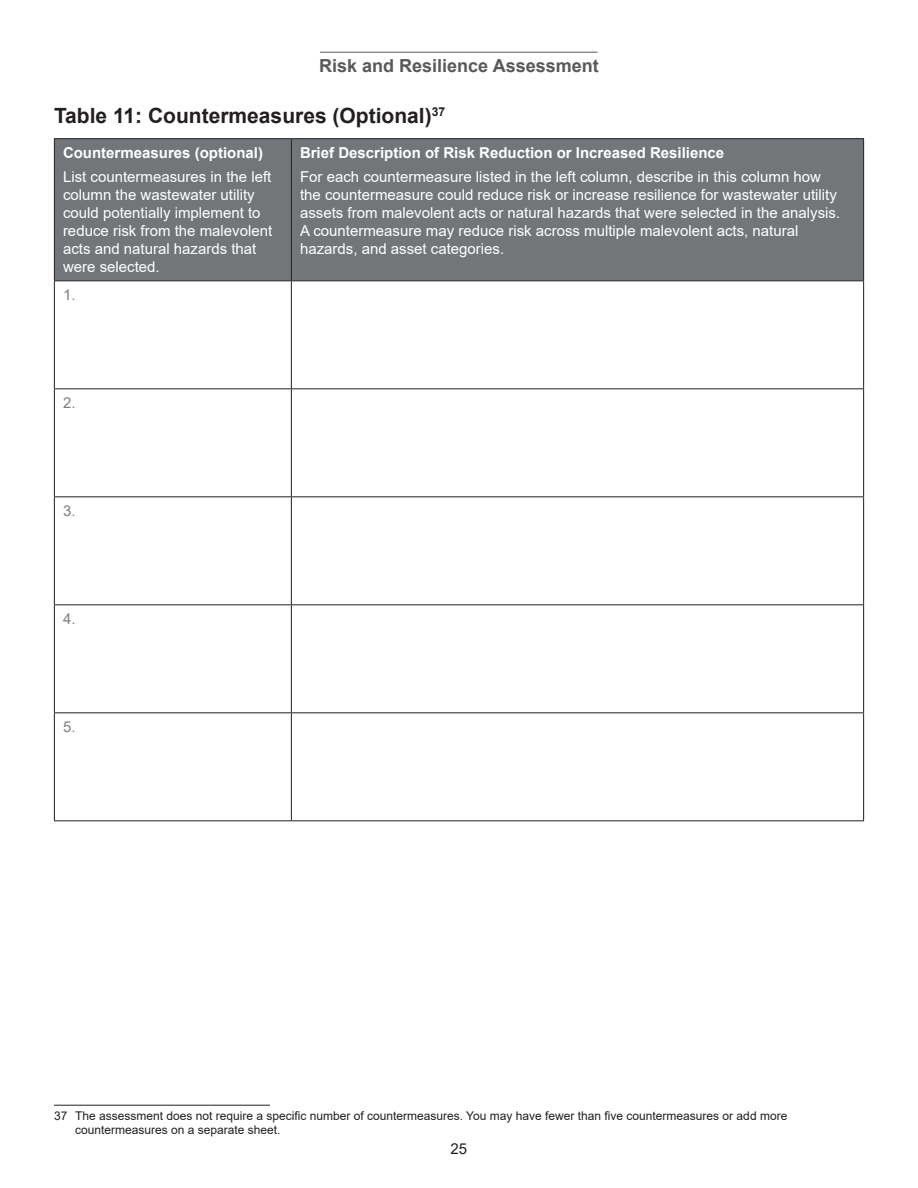
<style>
.page{position:relative;width:918px;height:1188px;background:#fff}
.page>*{position:absolute;margin:0;border:0;box-sizing:border-box;transform-origin:0 0}
.heading_1{font:700 21px "Arial";color:#231f20}
.t1{font:700 18px "Arial";color:#595959}
.t2{font:15px/18px "Arial";color:#fff}
.t3{font:700 15px "Arial";color:#fff}
.t4{font:15px "Arial";color:#808080}
.t5{font:15px "Arial";color:#221e1f}
.footnotes{font:12px/14.4px "Arial";color:#221e1f}
</style>
<div class="page">
<hr style="left:320px;top:52px;width:278px;height:1px;background:#595959">
<div style="left:55px;top:139px;width:808px;height:141px;background:#737678"></div>
<svg style="left:55px;top:281px;width:808px;height:539px"></svg>
<hr style="left:54px;top:138px;width:237px;height:1px;background:#231f20">
<hr style="left:291px;top:138px;width:573px;height:1px;background:#231f20">
<hr style="left:54px;top:280px;width:237px;height:1px;background:#231f20">
<hr style="left:291px;top:280px;width:573px;height:1px;background:#231f20">
<hr style="left:54px;top:388px;width:237px;height:1px;background:#231f20">
<hr style="left:291px;top:388px;width:573px;height:1px;background:#231f20">
<hr style="left:54px;top:496px;width:237px;height:1px;background:#231f20">
<hr style="left:291px;top:496px;width:573px;height:1px;background:#231f20">
<hr style="left:54px;top:604px;width:237px;height:1px;background:#231f20">
<hr style="left:291px;top:604px;width:573px;height:1px;background:#231f20">
<hr style="left:54px;top:712px;width:237px;height:1px;background:#231f20">
<hr style="left:291px;top:712px;width:573px;height:1px;background:#231f20">
<hr style="left:54px;top:820px;width:237px;height:1px;background:#231f20">
<hr style="left:291px;top:820px;width:573px;height:1px;background:#231f20">
<hr style="left:54px;top:139px;width:1px;height:141px;background:#231f20">
<hr style="left:54px;top:281px;width:1px;height:107px;background:#231f20">
<hr style="left:54px;top:389px;width:1px;height:107px;background:#231f20">
<hr style="left:54px;top:497px;width:1px;height:107px;background:#231f20">
<hr style="left:54px;top:605px;width:1px;height:107px;background:#231f20">
<hr style="left:54px;top:713px;width:1px;height:107px;background:#231f20">
<hr style="left:291px;top:139px;width:1px;height:141px;background:#231f20">
<hr style="left:863px;top:139px;width:1px;height:141px;background:#231f20">
<hr style="left:291px;top:281px;width:1px;height:107px;background:#231f20">
<hr style="left:863px;top:281px;width:1px;height:107px;background:#231f20">
<hr style="left:291px;top:389px;width:1px;height:107px;background:#231f20">
<hr style="left:863px;top:389px;width:1px;height:107px;background:#231f20">
<hr style="left:291px;top:497px;width:1px;height:107px;background:#231f20">
<hr style="left:863px;top:497px;width:1px;height:107px;background:#231f20">
<hr style="left:291px;top:605px;width:1px;height:107px;background:#231f20">
<hr style="left:863px;top:605px;width:1px;height:107px;background:#231f20">
<hr style="left:291px;top:713px;width:1px;height:107px;background:#231f20">
<hr style="left:863px;top:713px;width:1px;height:107px;background:#231f20">
<hr style="left:54px;top:1105px;width:216px;height:1px;background:#231f20">
<p class="t1" style="left:319px;top:53px;width:281px">Risk and Resilience Assessment</p>
<p class="heading_1" style="left:54px;top:101px;width:393px">Table 11: Countermeasures (Optional)<sup>37</sup></p>
<p class="t3" style="left:63px;top:142px;width:202px">Countermeasures (optional)</p>
<p class="t2" style="left:63px;top:168px;width:211px">List countermeasures in the left column the wastewater utility could potentially implement to reduce risk from the malevolent acts and natural hazards that were selected.</p>
<p class="t3" style="left:300px;top:142px;width:426px">Brief Description of Risk Reduction or Increased Resilience</p>
<p class="t2" style="left:300px;top:168px;width:542px">For each countermeasure listed in the left column, describe in this column how the countermeasure could reduce risk or increase resilience for wastewater utility assets from malevolent acts or natural hazards that were selected in the analysis.<br>A countermeasure may reduce risk across multiple malevolent acts, natural hazards, and asset categories.</p>
<p class="t4" style="left:63px;top:285px;width:14px">1.</p>
<p class="t4" style="left:63px;top:393px;width:14px">2.</p>
<p class="t4" style="left:63px;top:501px;width:14px">3.</p>
<p class="t4" style="left:63px;top:609px;width:14px">4.</p>
<p class="t4" style="left:63px;top:717px;width:14px">5.</p>
<p class="footnotes" style="left:75px;top:1108px;width:714px;text-indent:-21px">37 The assessment does not require a specific number of countermeasures. You may have fewer than five countermeasures or add more countermeasures on a separate sheet.</p>
<p class="t5" style="left:451px;top:1138px;width:18px">25</p>
</div>
